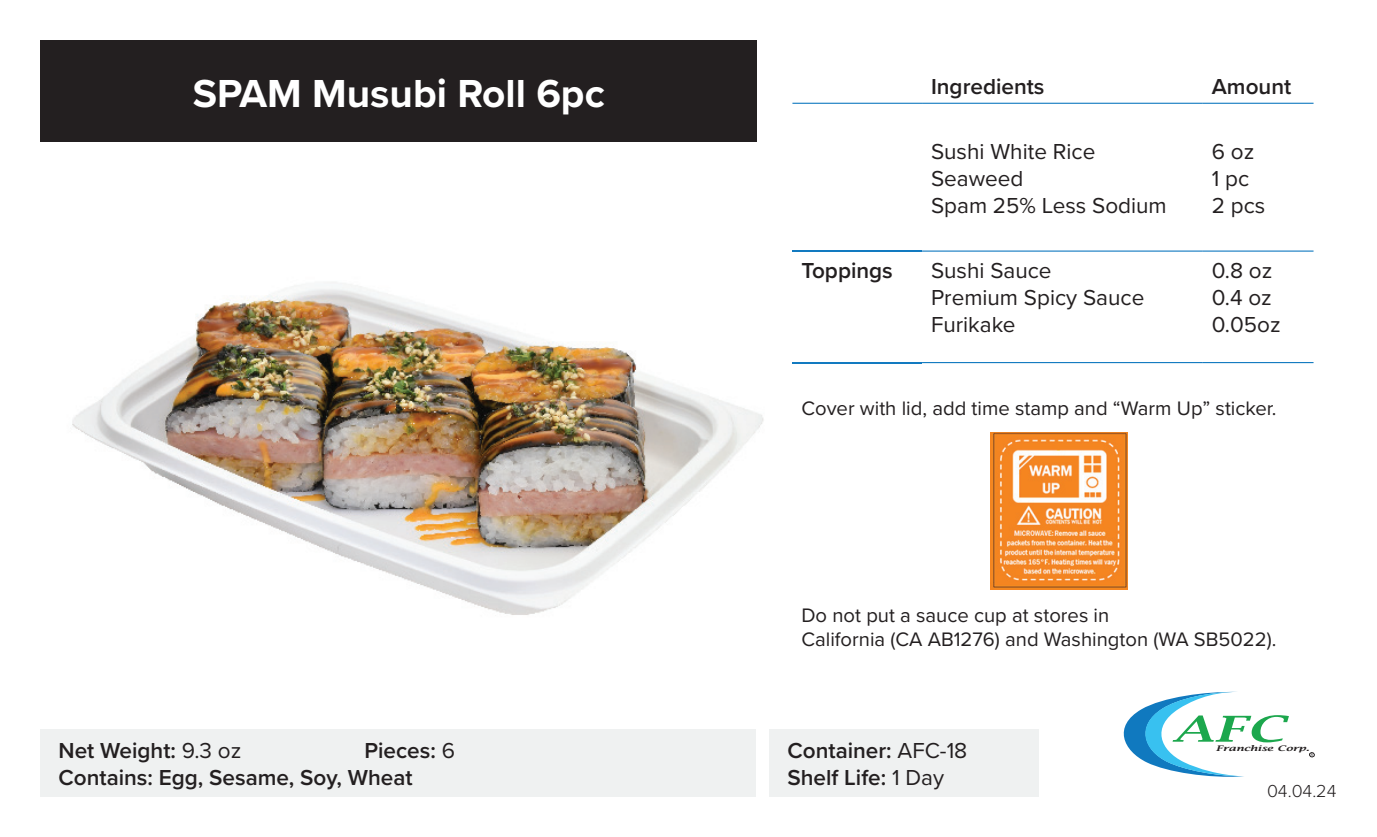
<style>
.page{position:relative;width:1377px;height:837px;background:#fff}
.page>*{position:absolute;margin:0;border:0;box-sizing:border-box;transform-origin:0 0}
.t1{font:700 40.5px "Proxima Nova";color:#fff}
.t2{font:italic 600 35.77px "Lucida Bright";color:#1ca74d;scale:1.5 1}
.t3{font:600 22.5px/27px "Proxima Nova";color:#231f20}
.t4{font:22.5px/27px "Proxima Nova";color:#231f20}
.t5{font:20.25px/24.3px "Proxima Nova";color:#231f20}
.t6{font:300 18px "Proxima Nova";color:#231f20}
.t7{font:italic 600 7.65px "Lucida Bright";color:#231f20;scale:1.52 1}
.t8{font:3.82px "Myriad Pro";color:#231f20;scale:1.04 1}
.s1{font-weight:400}
</style>
<div class="page">
<hr style="left:792px;top:103px;width:130px;height:1px;background:#127ac0">
<hr style="left:922px;top:103px;width:281px;height:1px;background:#127ac0">
<hr style="left:1203px;top:103px;width:111px;height:1px;background:#127ac0">
<hr style="left:792px;top:251px;width:130px;height:1px;background:#127ac0">
<hr style="left:922px;top:251px;width:281px;height:1px;background:#127ac0">
<hr style="left:1203px;top:251px;width:111px;height:1px;background:#127ac0">
<hr style="left:792px;top:362px;width:130px;height:1px;background:#127ac0">
<hr style="left:922px;top:362px;width:281px;height:1px;background:#127ac0">
<hr style="left:1203px;top:362px;width:111px;height:1px;background:#127ac0">
<div style="left:40px;top:40px;width:717px;height:102px;background:#231f20"></div>
<div style="left:40px;top:729px;width:716px;height:67px;background:#eff1f1"></div>
<div style="left:770px;top:729px;width:270px;height:67px;background:#eff1f1"></div>
<img style="left:72px;top:250px;width:726px;height:365px">
<svg style="left:1123px;top:691px;width:121px;height:86px"></svg>
<svg style="left:1309px;top:752px;width:6px;height:5px"></svg>
<img style="left:991px;top:433px;width:136px;height:156px">
<h1 class="t1" style="left:193px;top:63px;width:413px">SPAM Musubi Roll 6pc</h1>
<p class="t3" style="left:931px;top:73px;width:115px">Ingredients</p>
<p class="t3" style="left:1212px;top:73px;width:81px">Amount</p>
<p class="t4" style="left:931px;top:137px;width:237px">Sushi White Rice<br>Seaweed<br>Spam 25% Less Sodium</p>
<p class="t4" style="left:1212px;top:137px;width:55px">6 oz<br>1 pc<br>2 pcs</p>
<p class="t3" style="left:801px;top:256px;width:93px">Toppings</p>
<p class="t4" style="left:931px;top:256px;width:215px">Sushi Sauce<br>Premium Spicy Sauce<br>Furikake</p>
<p class="t4" style="left:1212px;top:256px;width:70px">0.8 oz<br>0.4 oz<br>0.05oz</p>
<p class="t5" style="left:801px;top:395px;width:477px">Cover with lid, add time stamp and “Warm Up” sticker.</p>
<p class="t5" style="left:801px;top:602px;width:476px">Do not put a sauce cup at stores in<br>California (CA AB1276) and Washington (WA SB5022).</p>
<p class="t3" style="left:58px;top:736px;width:398px;text-indent:306px">Pieces: <span class="s1">6<br></span>Contains: Egg, Sesame, Soy, Wheat</p>
<p class="t3" style="left:788px;top:736px;width:181px">Container: <span class="s1">AFC-18<br></span>Shelf Life: <span class="s1">1 Day</span></p>
<p class="t3" style="left:58px;top:736px;width:184px">Net Weight: <span class="s1">9.3 oz</span></p>
<h2 class="t2" style="left:1173px;top:708px;width:77px">AFC</h2>
<p class="t7" style="left:1216px;top:744px;width:63px">Franchise Corp.</p>
<p class="t8" style="left:1311px;top:753px;width:4px">R</p>
<p class="t6" style="left:1267px;top:777px;width:71px">04.04.24</p>
</div>
